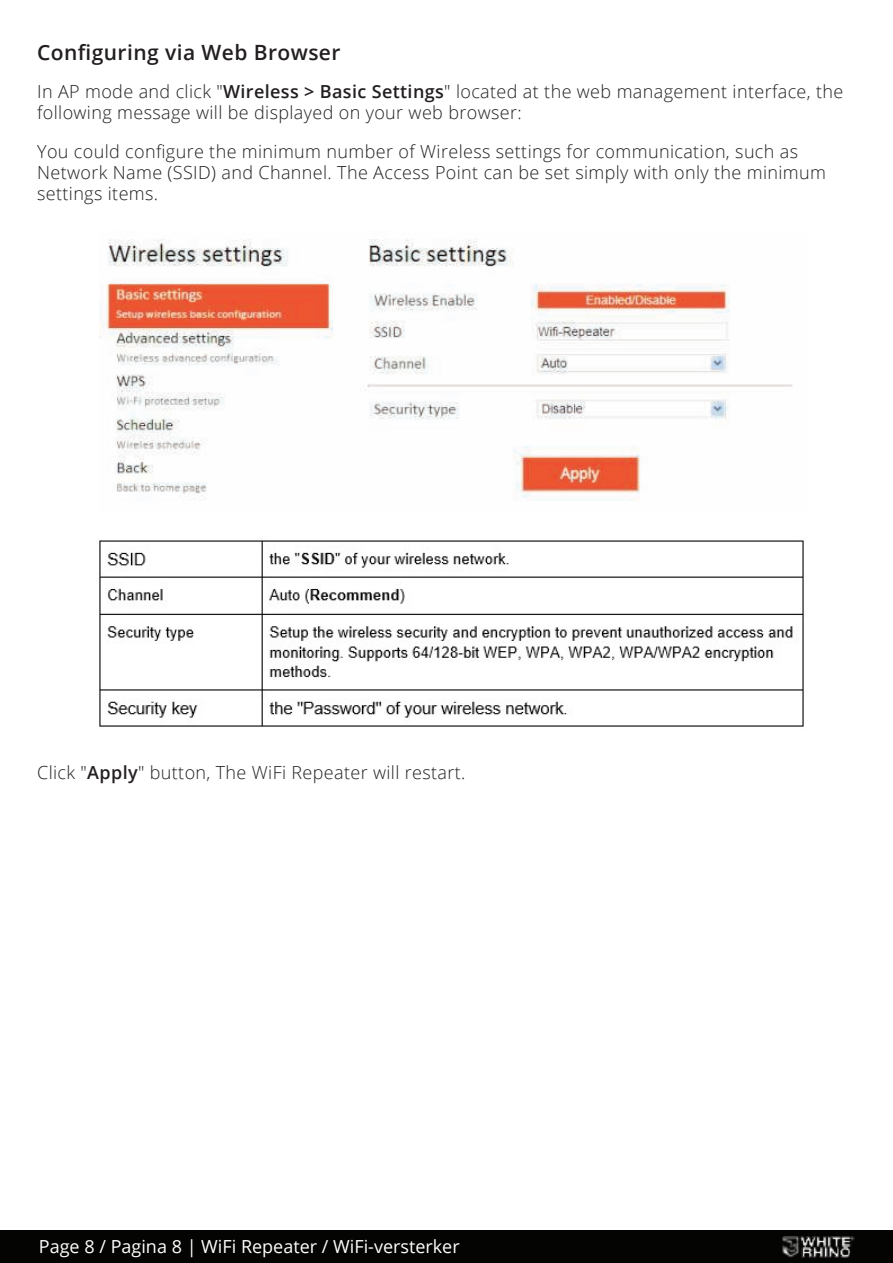
<style>
.page{position:relative;width:893px;height:1263px;background:#fff}
.page>*{position:absolute;margin:0;border:0;box-sizing:border-box;transform-origin:0 0}
.t1{font:600 21px "Open Sans";letter-spacing:.02em;color:#231f20}
.t2{font:300 18px/21px "Open Sans";letter-spacing:.02em;color:#231f20}
.t3{font:18px "Open Sans";color:#fff}
.s1{font-weight:600}
</style>
<div class="page">
<div style="left:0;top:1230px;width:893px;height:33px;background:#040503"></div>
<img style="left:782px;top:1236px;width:73px;height:22px">
<img style="left:99px;top:239px;width:694px;height:261px">
<img style="left:99px;top:540px;width:708px;height:187px">
<p class="t1" style="left:37px;top:38px;width:305px">Configuring via Web Browser</p>
<p class="t2" style="left:37px;top:80px;width:808px">In AP mode and click "<span class="s1">Wireless &gt; Basic Settings</span>" located at the web management interface, the following message will be displayed on your web browser:</p>
<p class="t2" style="left:37px;top:140px;width:790px">You could configure the minimum number of Wireless settings for communication, such as<br>Network Name (SSID) and Channel. The Access Point can be set simply with only the minimum settings items.</p>
<p class="t2" style="left:37px;top:761px;width:430px">Click "<span class="s1">Apply</span>" button, The WiFi Repeater will restart.</p>
<p class="t3" style="left:39px;top:1239px;width:422px">Page 8 / Pagina 8 | WiFi Repeater / WiFi-versterker</p>
</div>
